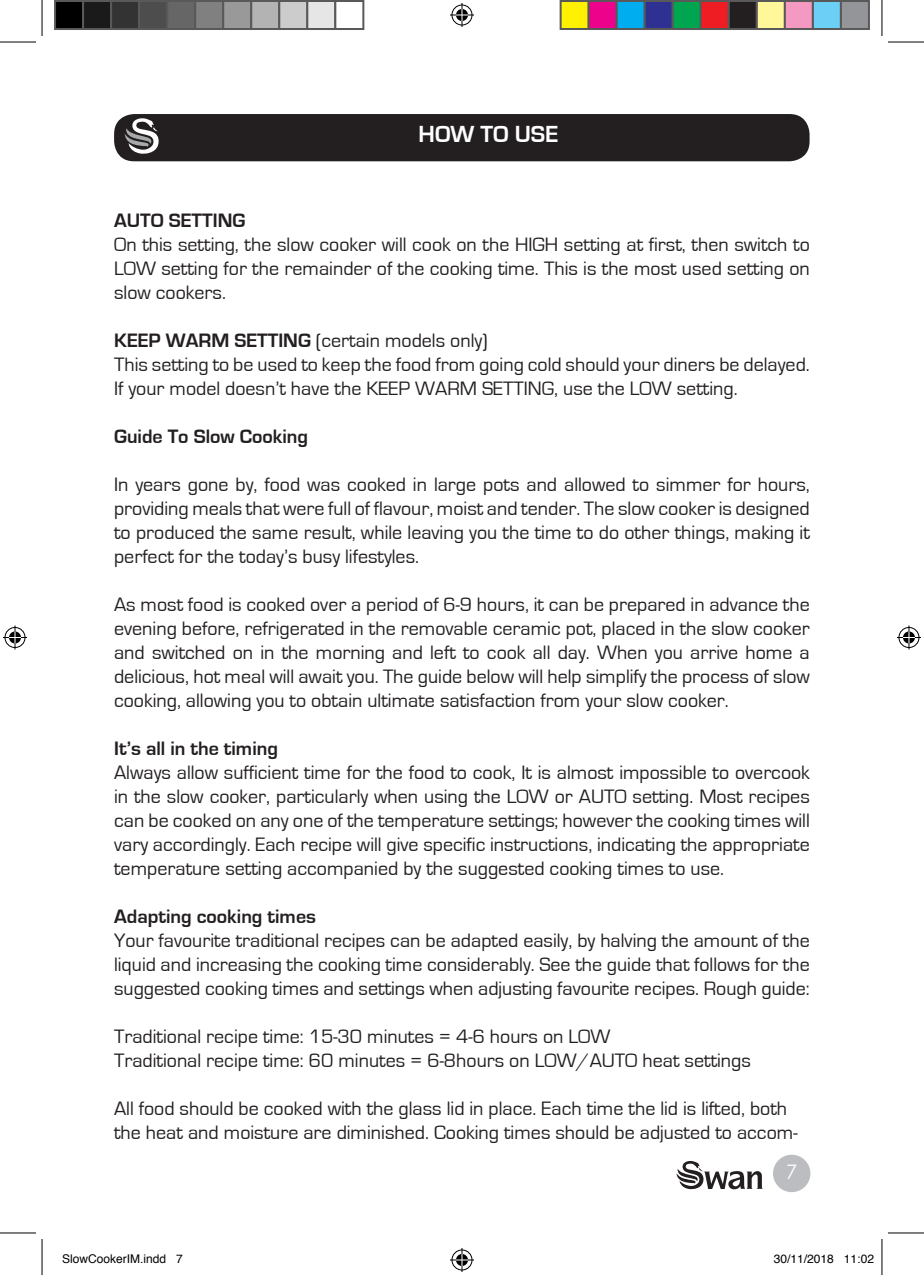
<style>
.page{position:relative;width:924px;height:1275px;background:#fff}
.page>*{position:absolute;margin:0;border:0;box-sizing:border-box;transform-origin:0 0}
.Headers{font:700 24px "Eurostile";color:#fff}
.t1{font:20px/24px "Eurostile";color:#231f20;text-align:justify}
.t2{font:700 20px "Eurostile";color:#231f20}
.t3{font:20px "Century Gothic";color:#fff}
.t4{font:12px "Helvetica";color:#000}
.s1{font-weight:700}
</style>
<div class="page">
<svg style="left:676px;top:1161px;width:86px;height:28px"></svg>
<div style="left:772px;top:1154px;width:38px;height:38px;background:#bcbdc0;border-radius:50%"></div>
<div style="left:114px;top:114px;width:695px;height:47px;background:#231f20;border-radius:20px"></div>
<svg style="left:125px;top:118px;width:34px;height:36px"></svg>
<hr style="left:0;top:42px;width:36px;height:1px;background:#000">
<hr style="left:887px;top:42px;width:36px;height:1px;background:#000">
<hr style="left:0;top:1232px;width:36px;height:1px;background:#000">
<hr style="left:887px;top:1232px;width:36px;height:1px;background:#000">
<hr style="left:42px;top:0;width:1px;height:36px;background:#000">
<hr style="left:42px;top:1239px;width:1px;height:36px;background:#000">
<hr style="left:881px;top:0;width:1px;height:36px;background:#000">
<hr style="left:881px;top:1239px;width:1px;height:36px;background:#000">
<svg style="left:450px;top:3px;width:24px;height:24px"></svg>
<svg style="left:450px;top:1248px;width:24px;height:24px"></svg>
<svg style="left:3px;top:625px;width:24px;height:24px"></svg>
<svg style="left:897px;top:625px;width:23px;height:24px"></svg>
<div style="left:55px;top:1px;width:28px;height:28px;background:#000"></div>
<div style="left:54px;top:0;width:30px;height:30px;border:2px solid #595959"></div>
<div style="left:83px;top:1px;width:28px;height:28px;background:#1a1a1a"></div>
<div style="left:82px;top:0;width:30px;height:30px;border:2px solid #595959"></div>
<div style="left:111px;top:1px;width:28px;height:28px;background:#333"></div>
<div style="left:110px;top:0;width:30px;height:30px;border:2px solid #595959"></div>
<div style="left:139px;top:1px;width:28px;height:28px;background:#4d4d4d"></div>
<div style="left:138px;top:0;width:30px;height:30px;border:2px solid #595959"></div>
<div style="left:167px;top:1px;width:28px;height:28px;background:#666"></div>
<div style="left:166px;top:0;width:30px;height:30px;border:2px solid #595959"></div>
<div style="left:195px;top:1px;width:28px;height:28px;background:#808080"></div>
<div style="left:194px;top:0;width:30px;height:30px;border:2px solid #595959"></div>
<div style="left:223px;top:1px;width:28px;height:28px;background:#999"></div>
<div style="left:222px;top:0;width:30px;height:30px;border:2px solid #595959"></div>
<div style="left:251px;top:1px;width:28px;height:28px;background:#b3b3b3"></div>
<div style="left:250px;top:0;width:30px;height:30px;border:2px solid #595959"></div>
<div style="left:279px;top:1px;width:28px;height:28px;background:#ccc"></div>
<div style="left:278px;top:0;width:30px;height:30px;border:2px solid #595959"></div>
<div style="left:307px;top:1px;width:28px;height:28px;background:#e6e6e6"></div>
<div style="left:306px;top:0;width:30px;height:30px;border:2px solid #595959"></div>
<div style="left:334px;top:0;width:30px;height:30px;border:2px solid #595959"></div>
<div style="left:560px;top:1px;width:28px;height:28px;background:#fff101"></div>
<div style="left:559px;top:0;width:30px;height:30px;border:2px solid #595959"></div>
<div style="left:588px;top:1px;width:28px;height:28px;background:#ed028c"></div>
<div style="left:587px;top:0;width:30px;height:30px;border:2px solid #595959"></div>
<div style="left:616px;top:1px;width:28px;height:28px;background:#00aeef"></div>
<div style="left:615px;top:0;width:30px;height:30px;border:2px solid #595959"></div>
<div style="left:644px;top:1px;width:28px;height:28px;background:#2e3092"></div>
<div style="left:643px;top:0;width:30px;height:30px;border:2px solid #595959"></div>
<div style="left:672px;top:1px;width:28px;height:28px;background:#00a54f"></div>
<div style="left:671px;top:0;width:30px;height:30px;border:2px solid #595959"></div>
<div style="left:700px;top:1px;width:28px;height:28px;background:#ee1d23"></div>
<div style="left:699px;top:0;width:30px;height:30px;border:2px solid #595959"></div>
<div style="left:728px;top:1px;width:28px;height:28px;background:#231f20"></div>
<div style="left:727px;top:0;width:30px;height:30px;border:2px solid #595959"></div>
<div style="left:756px;top:1px;width:28px;height:28px;background:#fff79a"></div>
<div style="left:755px;top:0;width:30px;height:30px;border:2px solid #595959"></div>
<div style="left:784px;top:1px;width:28px;height:28px;background:#f499c2"></div>
<div style="left:783px;top:0;width:30px;height:30px;border:2px solid #595959"></div>
<div style="left:812px;top:1px;width:28px;height:28px;background:#6bcff6"></div>
<div style="left:811px;top:0;width:30px;height:30px;border:2px solid #595959"></div>
<div style="left:840px;top:1px;width:28px;height:28px;background:#939598"></div>
<div style="left:839px;top:0;width:30px;height:30px;border:2px solid #595959"></div>
<p class="Headers" style="left:418px;top:121px;width:141px">HOW TO USE</p>
<p class="t2" style="left:114px;top:209px;width:133px">AUTO SETTING</p>
<p class="t1" style="left:114px;top:233px;width:697px">On this setting, the slow cooker will cook on the HIGH setting at first, then switch to LOW setting for the remainder of the cooking time. This is the most used setting on slow cookers.</p>
<p class="t1" style="left:114px;top:329px;width:375px"><span class="s1">KEEP WARM SETTING</span> (certain models only)</p>
<p class="t1" style="left:114px;top:353px;width:696px">This setting to be used to keep the food from going cold should your diners be delayed.<br>If your model doesn’t have the KEEP WARM SETTING, use the LOW setting.</p>
<p class="t2" style="left:114px;top:425px;width:195px">Guide To Slow Cooking</p>
<p class="t1" style="left:114px;top:473px;width:697px">In years gone by, food was cooked in large pots and allowed to simmer for hours, providing meals that were full of flavour, moist and tender. The slow cooker is designed to produced the same result, while leaving you the time to do other things, making it perfect for the today’s busy lifestyles.</p>
<p class="t1" style="left:114px;top:593px;width:697px">As most food is cooked over a period of 6-9 hours, it can be prepared in advance the evening before, refrigerated in the removable ceramic pot, placed in the slow cooker and switched on in the morning and left to cook all day. When you arrive home a delicious, hot meal will await you. The guide below will help simplify the process of slow cooking, allowing you to obtain ultimate satisfaction from your slow cooker.</p>
<p class="t2" style="left:114px;top:737px;width:165px">It’s all in the timing</p>
<p class="t1" style="left:114px;top:761px;width:697px">Always allow sufficient time for the food to cook, It is almost impossible to overcook in the slow cooker, particularly when using the LOW or AUTO setting. Most recipes can be cooked on any one of the temperature settings; however the cooking times will vary accordingly. Each recipe will give specific instructions, indicating the appropriate temperature setting accompanied by the suggested cooking times to use.</p>
<p class="t2" style="left:114px;top:905px;width:203px">Adapting cooking times</p>
<p class="t1" style="left:114px;top:929px;width:697px">Your favourite traditional recipes can be adapted easily, by halving the amount of the liquid and increasing the cooking time considerably. See the guide that follows for the suggested cooking times and settings when adjusting favourite recipes. Rough guide:</p>
<p class="t1" style="left:114px;top:1025px;width:497px">Traditional recipe time: 15-30 minutes = 4-6 hours on LOW</p>
<p class="t1" style="left:114px;top:1049px;width:638px">Traditional recipe time: 60 minutes = 6-8hours on LOW/AUTO heat settings</p>
<p class="t1" style="left:114px;top:1097px;width:684px">All food should be cooked with the glass lid in place. Each time the lid is lifted, both the heat and moisture are diminished. Cooking times should be adjusted to accom-</p>
<p class="t3" style="left:786px;top:1158px;width:13px">7</p>
<p class="t4" style="left:62px;top:1249px;width:122px">SlowCookerIM.indd 7</p>
<p class="t4" style="left:773px;top:1249px;width:102px">30/11/2018 11:02</p>
</div>
